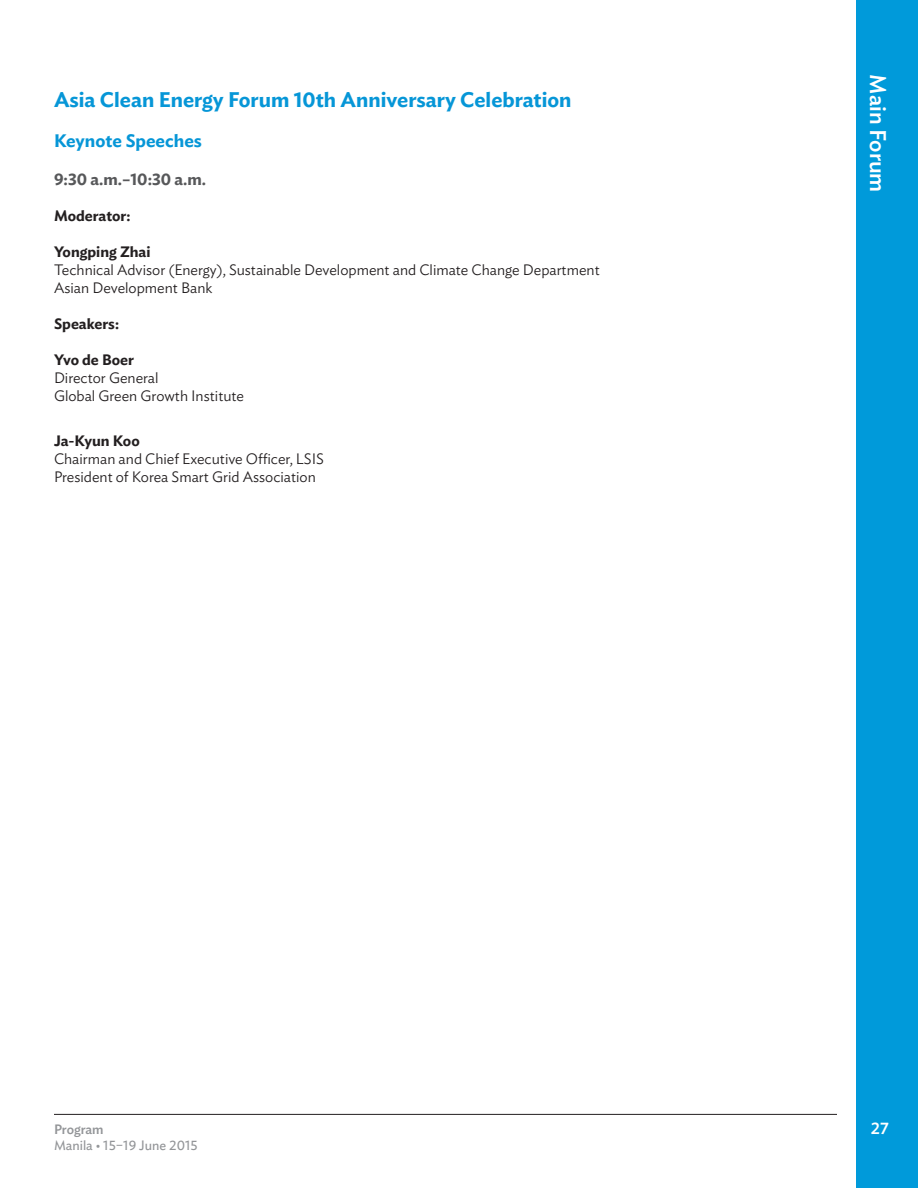
<style>
.page{position:relative;width:918px;height:1188px;background:#fff}
.page>*{position:absolute;margin:0;border:0;box-sizing:border-box;transform-origin:0 0}
.t1{font:500 22.5px "Ideal Sans";color:#fff}
.t2{font:600 21px "Ideal Sans";color:#0696d7}
.t3{font:600 18px "Ideal Sans";color:#0696d7}
.t4{font:600 16.5px "Ideal Sans";color:#57585a}
.t5{font:500 16.5px "Ideal Sans";color:#fff}
.t6{font:300 15px/18px "Ideal Sans";color:#231f20}
.t7{font:600 15px "Ideal Sans";color:#231f20}
.t8{font:13.5px "Ideal Sans";color:#939598}
.t9{font:500 13.5px "Ideal Sans";letter-spacing:-.005em;color:#939598}
.s1{font-size:10.5px}
</style>
<div class="page">
<div style="left:857px;top:0;width:61px;height:1188px;background:#009ada"></div>
<hr style="left:54px;top:1114px;width:783px;height:1px;background:#231f20">
<h2 class="t2" style="left:54px;top:83px;width:519px">Asia Clean Energy Forum 10th Anniversary Celebration</h2>
<p class="t3" style="left:54px;top:126px;width:150px">Keynote Speeches</p>
<p class="t4" style="left:54px;top:166px;width:154px">9:30 a.m.–10:30 a.m.</p>
<p class="t7" style="left:54px;top:204px;width:78px">Moderator:</p>
<p class="t7" style="left:54px;top:240px;width:98px">Yongping Zhai</p>
<p class="t6" style="left:54px;top:259px;width:547px">Technical Advisor (Energy), Sustainable Development and Climate Change Department<br>Asian Development Bank</p>
<p class="t7" style="left:54px;top:312px;width:67px">Speakers:</p>
<p class="t7" style="left:54px;top:348px;width:81px">Yvo de Boer</p>
<p class="t6" style="left:54px;top:367px;width:192px">Director General<br>Global Green Growth Institute</p>
<p class="t7" style="left:54px;top:429px;width:87px">Ja-Kyun Koo</p>
<p class="t6" style="left:54px;top:448px;width:272px">Chairman and Chief Executive Officer, LSIS<br>President of Korea Smart Grid Association</p>
<h1 class="t1" style="left:895px;top:74px;width:120px;rotate:90deg">Main Forum</h1>
<p class="t9" style="left:54px;top:1119px;width:51px">Program</p>
<p class="t5" style="left:871px;top:1116px;width:20px">27</p>
<p class="t8" style="left:54px;top:1135px;width:145px">Manila <span class="s1">•</span> 15–19 June 2015</p>
</div>
